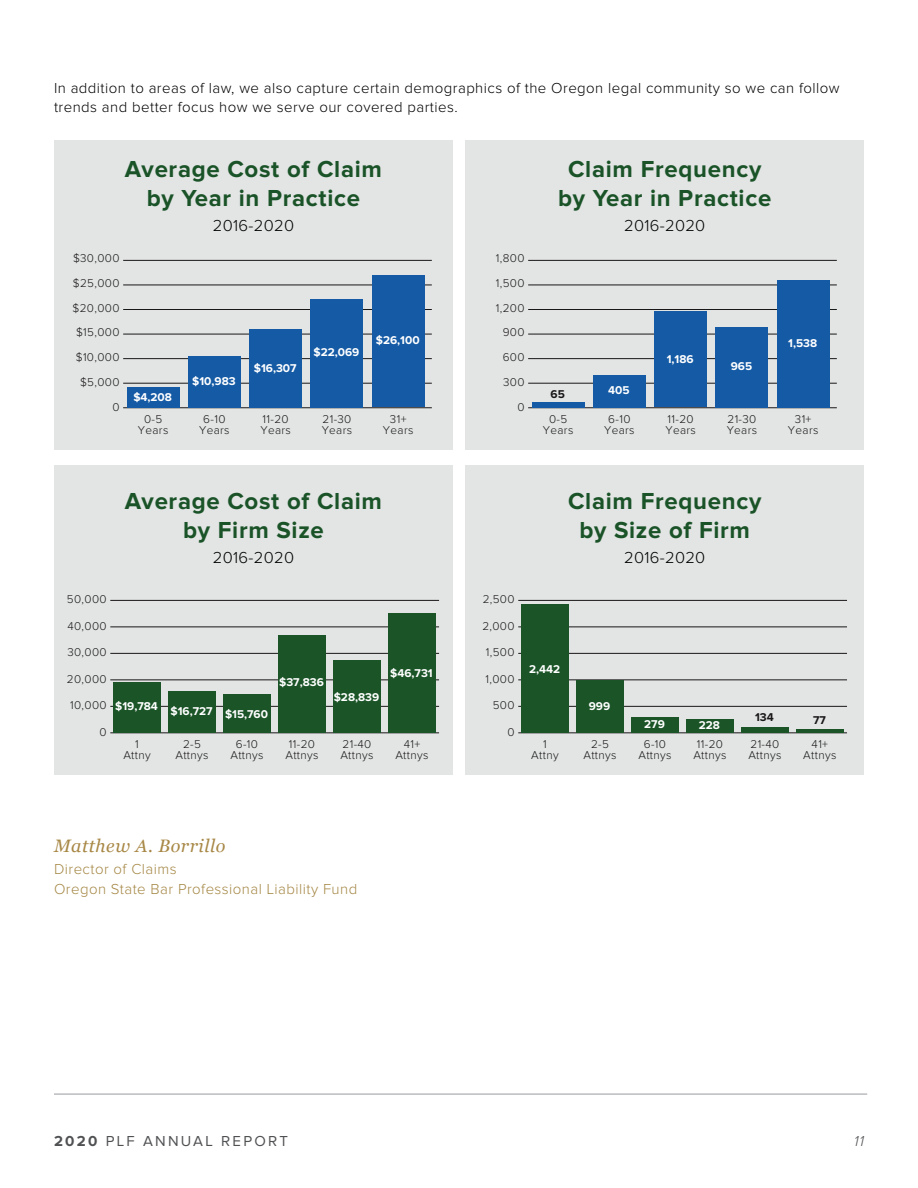
<style>
.page{position:relative;width:918px;height:1188px;background:#fff}
.page>*{position:absolute;margin:0;border:0;box-sizing:border-box;transform-origin:0 0}
.t1{font:700 26.4px/28.8px "Proxima Nova";letter-spacing:.01em;color:#1a5427;text-align:center}
.t2{font:700 24px/28.5px "Proxima Nova";letter-spacing:.03em;color:#1a5327;text-align:center}
.t3{font:italic 18px "Georgia";letter-spacing:.03em;color:#a88846}
.t4{font:300 16.5px "Proxima Nova";letter-spacing:.02em;color:#000}
.t5{font:300 15px/19.5px "Proxima Nova";letter-spacing:.03em;color:#000}
.t6{font:300 15px/19.5px "Proxima Nova";letter-spacing:.03em;color:#a58745}
.t7{font:15px "Proxima Nova";letter-spacing:.15em;color:#505153}
.t8{font:italic 300 15px "Proxima Nova";color:#505153}
.t9{font:14.7px "Proxima Nova";letter-spacing:.05em;color:#1a1718}
.t10{font:300 11.7px/11.1px "Proxima Nova";letter-spacing:.03em;color:#1a1718;text-align:center}
.t11{font:700 11.7px "Proxima Nova";color:#fff}
.t12{font:700 11.7px "Proxima Nova";color:#1a1718}
.s1{font-weight:700}
</style>
<div class="page">
<hr style="left:54px;top:1093px;width:813px;height:2px;background:#babcbf">
<div style="left:54px;top:465px;width:398px;height:310px;background:#e3e5e5"></div>
<hr style="left:110px;top:733px;width:329px;height:1px;background:#1a1718">
<hr style="left:110px;top:706px;width:329px;height:1px;background:#1a1718">
<hr style="left:110px;top:680px;width:329px;height:1px;background:#1a1718">
<hr style="left:110px;top:653px;width:329px;height:1px;background:#1a1718">
<hr style="left:110px;top:627px;width:329px;height:1px;background:#1a1718">
<hr style="left:110px;top:600px;width:329px;height:1px;background:#1a1718">
<div style="left:113px;top:682px;width:48px;height:50px;background:#1a5427"></div>
<div style="left:168px;top:691px;width:48px;height:41px;background:#1a5427"></div>
<div style="left:223px;top:694px;width:48px;height:38px;background:#1a5427"></div>
<div style="left:278px;top:635px;width:48px;height:97px;background:#1a5427"></div>
<div style="left:333px;top:660px;width:47px;height:72px;background:#1a5427"></div>
<div style="left:388px;top:613px;width:47px;height:119px;background:#1a5427"></div>
<div style="left:466px;top:465px;width:398px;height:310px;background:#e3e5e5"></div>
<hr style="left:518px;top:733px;width:329px;height:1px;background:#1a1718">
<hr style="left:518px;top:706px;width:329px;height:1px;background:#1a1718">
<hr style="left:518px;top:680px;width:329px;height:1px;background:#1a1718">
<hr style="left:518px;top:653px;width:329px;height:1px;background:#1a1718">
<hr style="left:518px;top:627px;width:329px;height:1px;background:#1a1718">
<hr style="left:518px;top:600px;width:329px;height:1px;background:#1a1718">
<div style="left:521px;top:604px;width:48px;height:128px;background:#1a5427"></div>
<div style="left:576px;top:680px;width:48px;height:52px;background:#1a5427"></div>
<div style="left:631px;top:717px;width:47px;height:15px;background:#1a5427"></div>
<div style="left:686px;top:719px;width:47px;height:13px;background:#1a5427"></div>
<div style="left:741px;top:727px;width:47px;height:5px;background:#1a5427"></div>
<hr style="left:796px;top:729px;width:47px;height:3px;background:#1a5427">
<div style="left:54px;top:140px;width:398px;height:309px;background:#e3e5e5"></div>
<hr style="left:123px;top:408px;width:309px;height:1px;background:#1a1718">
<hr style="left:123px;top:383px;width:309px;height:1px;background:#1a1718">
<hr style="left:123px;top:358px;width:309px;height:1px;background:#1a1718">
<hr style="left:123px;top:334px;width:309px;height:1px;background:#1a1718">
<hr style="left:123px;top:309px;width:309px;height:1px;background:#1a1718">
<hr style="left:123px;top:285px;width:309px;height:1px;background:#1a1718">
<hr style="left:123px;top:260px;width:309px;height:1px;background:#1a1718">
<div style="left:127px;top:387px;width:53px;height:20px;background:#145aa5"></div>
<div style="left:188px;top:356px;width:53px;height:51px;background:#145aa5"></div>
<div style="left:249px;top:329px;width:53px;height:78px;background:#145aa5"></div>
<div style="left:310px;top:299px;width:53px;height:108px;background:#145aa5"></div>
<div style="left:372px;top:275px;width:53px;height:132px;background:#145aa5"></div>
<div style="left:466px;top:140px;width:398px;height:309px;background:#e3e5e5"></div>
<hr style="left:528px;top:408px;width:309px;height:1px;background:#1a1718">
<hr style="left:528px;top:383px;width:309px;height:1px;background:#1a1718">
<hr style="left:528px;top:358px;width:309px;height:1px;background:#1a1718">
<hr style="left:528px;top:334px;width:309px;height:1px;background:#1a1718">
<hr style="left:528px;top:309px;width:309px;height:1px;background:#1a1718">
<hr style="left:528px;top:285px;width:309px;height:1px;background:#1a1718">
<hr style="left:528px;top:260px;width:309px;height:1px;background:#1a1718">
<div style="left:532px;top:402px;width:53px;height:5px;background:#145aa5"></div>
<div style="left:593px;top:375px;width:53px;height:32px;background:#145aa5"></div>
<div style="left:654px;top:311px;width:53px;height:96px;background:#145aa5"></div>
<div style="left:715px;top:327px;width:53px;height:80px;background:#145aa5"></div>
<div style="left:777px;top:280px;width:53px;height:127px;background:#145aa5"></div>
<p class="t5" style="left:54px;top:78px;width:787px">In addition to areas of law, we also capture certain demographics of the Oregon legal community so we can follow trends and better focus how we serve our covered parties.</p>
<h1 class="t1" style="left:118px;top:155px;width:274px">Average Cost of Claim by Year in Practice</h1>
<p class="t9" style="left:216px;top:221px;width:78px">2016-2020</p>
<h2 class="t2" style="left:125px;top:155px;width:259px">Average Cost of Claim by Year in Practice</h2>
<h3 class="t4" style="left:213px;top:216px;width:83px">2016-2020</h3>
<h1 class="t1" style="left:552px;top:155px;width:230px">Claim Frequency by Year in Practice</h1>
<p class="t9" style="left:628px;top:221px;width:78px">2016-2020</p>
<h2 class="t2" style="left:558px;top:155px;width:215px">Claim Frequency by Year in Practice</h2>
<h3 class="t4" style="left:624px;top:216px;width:83px">2016-2020</h3>
<p class="t10" style="left:73px;top:253px;width:48px">$30,000</p>
<p class="t10" style="left:496px;top:253px;width:30px">1,800</p>
<p class="t10" style="left:73px;top:277px;width:48px">$25,000</p>
<p class="t10" style="left:496px;top:277px;width:30px">1,500</p>
<p class="t10" style="left:73px;top:302px;width:48px">$20,000</p>
<p class="t10" style="left:496px;top:302px;width:30px">1,200</p>
<p class="t10" style="left:76px;top:327px;width:45px">$15,000</p>
<p class="t10" style="left:76px;top:352px;width:45px">$10,000</p>
<p class="t11" style="left:254px;top:360px;width:44px">$16,307</p>
<p class="t11" style="left:314px;top:343px;width:47px">$22,069</p>
<p class="t11" style="left:376px;top:331px;width:45px">$26,100</p>
<p class="t10" style="left:503px;top:327px;width:23px">900</p>
<p class="t10" style="left:503px;top:352px;width:23px">600</p>
<p class="t11" style="left:667px;top:350px;width:28px">1,186</p>
<p class="t11" style="left:731px;top:357px;width:23px">965</p>
<p class="t11" style="left:788px;top:334px;width:30px">1,538</p>
<p class="t10" style="left:80px;top:376px;width:41px">$5,000</p>
<p class="t10" style="left:112px;top:401px;width:9px">0</p>
<p class="t11" style="left:133px;top:389px;width:40px">$4,208</p>
<p class="t11" style="left:192px;top:372px;width:45px">$10,983</p>
<p class="t10" style="left:503px;top:376px;width:23px">300</p>
<p class="t10" style="left:517px;top:401px;width:9px">0</p>
<p class="t12" style="left:551px;top:386px;width:16px">65</p>
<p class="t11" style="left:608px;top:382px;width:23px">405</p>
<p class="t10" style="left:138px;top:413px;width:32px">0-5<br>Years</p>
<p class="t10" style="left:199px;top:413px;width:32px">6-10<br>Years</p>
<p class="t10" style="left:260px;top:413px;width:32px;text-align:left">11-20<br>Years</p>
<p class="t10" style="left:322px;top:413px;width:32px;text-align:left">21-30<br>Years</p>
<p class="t10" style="left:383px;top:413px;width:32px">31+<br>Years</p>
<p class="t10" style="left:543px;top:413px;width:32px">0-5<br>Years</p>
<p class="t10" style="left:604px;top:413px;width:32px">6-10<br>Years</p>
<p class="t10" style="left:665px;top:413px;width:32px;text-align:left">11-20<br>Years</p>
<p class="t10" style="left:727px;top:413px;width:32px;text-align:left">21-30<br>Years</p>
<p class="t10" style="left:788px;top:413px;width:32px">31+<br>Years</p>
<h1 class="t1" style="left:113px;top:485px;width:274px">Average Cost of Claim by Firm Size</h1>
<p class="t9" style="left:212px;top:551px;width:78px">2016-2020</p>
<h2 class="t2" style="left:125px;top:488px;width:259px">Average Cost of Claim by Firm Size</h2>
<h3 class="t4" style="left:213px;top:549px;width:83px">2016-2020</h3>
<h1 class="t1" style="left:555px;top:485px;width:207px">Claim Frequency by Size of Firm</h1>
<p class="t9" style="left:623px;top:551px;width:78px">2016-2020</p>
<h2 class="t2" style="left:568px;top:488px;width:195px">Claim Frequency by Size of Firm</h2>
<h3 class="t4" style="left:624px;top:549px;width:83px">2016-2020</h3>
<p class="t10" style="left:67px;top:594px;width:41px">50,000</p>
<p class="t10" style="left:483px;top:594px;width:33px">2,500</p>
<p class="t10" style="left:67px;top:620px;width:41px">40,000</p>
<p class="t10" style="left:482px;top:620px;width:34px">2,000</p>
<p class="t10" style="left:67px;top:647px;width:41px">30,000</p>
<p class="t10" style="left:486px;top:647px;width:30px">1,500</p>
<p class="t10" style="left:67px;top:673px;width:41px">20,000</p>
<p class="t11" style="left:279px;top:674px;width:46px">$37,836</p>
<p class="t11" style="left:390px;top:664px;width:44px">$46,731</p>
<p class="t10" style="left:486px;top:673px;width:31px">1,000</p>
<p class="t11" style="left:529px;top:660px;width:33px">2,442</p>
<p class="t10" style="left:70px;top:700px;width:38px">10,000</p>
<p class="t10" style="left:100px;top:726px;width:9px">0</p>
<p class="t11" style="left:115px;top:697px;width:44px">$19,784</p>
<p class="t11" style="left:171px;top:704px;width:99px">$16,727 $15,760</p>
<p class="t11" style="left:334px;top:688px;width:47px">$28,839</p>
<p class="t10" style="left:123px;top:738px;width:29px">1<br>Attny</p>
<p class="t10" style="left:175px;top:738px;width:35px">2-5<br>Attnys</p>
<p class="t10" style="left:230px;top:738px;width:35px">6-10<br>Attnys</p>
<p class="t10" style="left:285px;top:738px;width:35px">11-20<br>Attnys</p>
<p class="t10" style="left:340px;top:738px;width:35px;text-align:left">21-40<br>Attnys</p>
<p class="t10" style="left:395px;top:738px;width:35px">41+<br>Attnys</p>
<p class="t10" style="left:493px;top:700px;width:23px">500</p>
<p class="t10" style="left:507px;top:726px;width:9px">0</p>
<p class="t11" style="left:589px;top:698px;width:23px">999</p>
<p class="t11" style="left:644px;top:715px;width:22px">279</p>
<p class="t11" style="left:699px;top:717px;width:23px">228</p>
<p class="t12" style="left:755px;top:709px;width:20px">134</p>
<p class="t10" style="left:531px;top:738px;width:29px">1<br>Attny</p>
<p class="t10" style="left:583px;top:738px;width:35px">2-5<br>Attnys</p>
<p class="t10" style="left:638px;top:738px;width:35px">6-10<br>Attnys</p>
<p class="t10" style="left:693px;top:738px;width:35px">11-20<br>Attnys</p>
<p class="t10" style="left:748px;top:738px;width:35px;text-align:left">21-40<br>Attnys</p>
<p class="t12" style="left:813px;top:711px;width:14px">77</p>
<p class="t10" style="left:803px;top:738px;width:35px">41+<br>Attnys</p>
<h3 class="t3" style="left:54px;top:832px;width:173px">Matthew A. Borrillo</h3>
<p class="t6" style="left:54px;top:860px;width:305px">Director of Claims<br>Oregon State Bar Professional Liability Fund</p>
<p class="t7" style="left:54px;top:1133px;width:235px"><span class="s1">2020</span> PLF ANNUAL REPORT</p>
<p class="t8" style="left:854px;top:1134px;width:11px">11</p>
</div>
